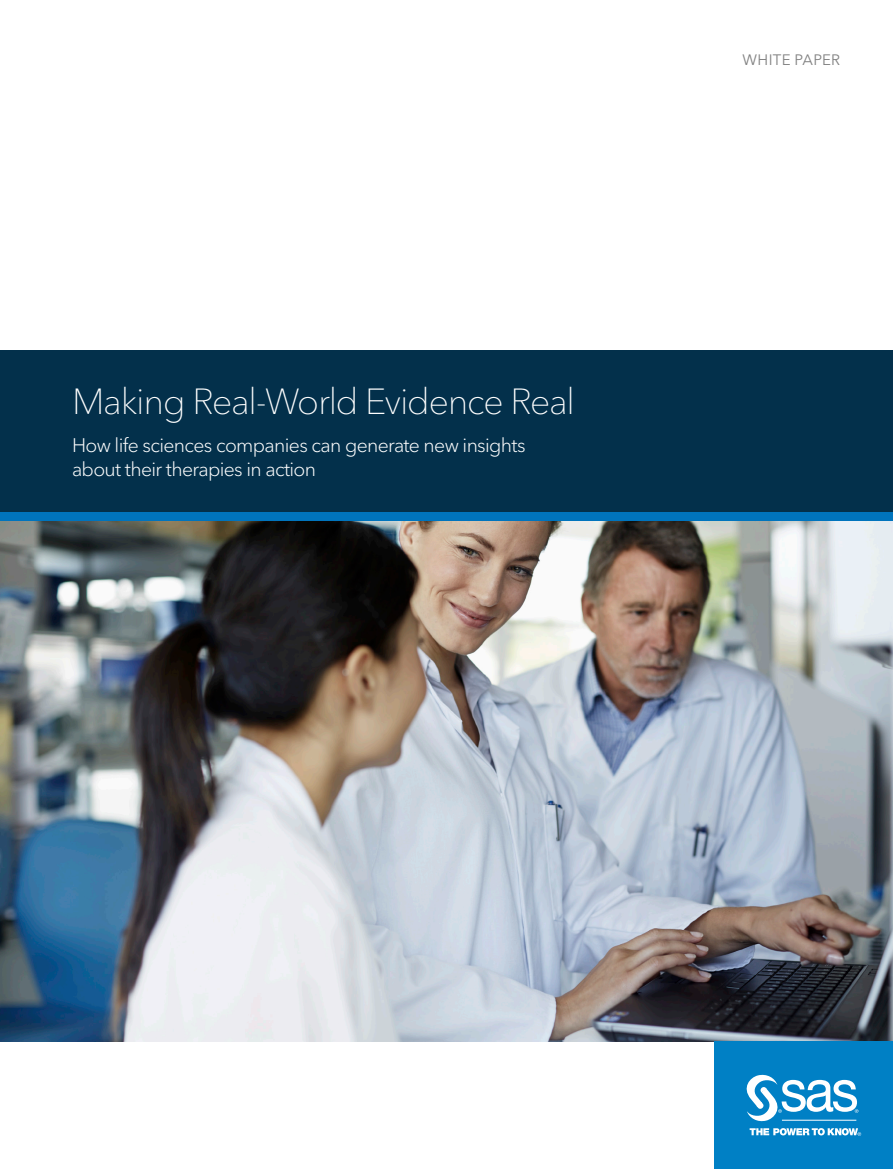
<style>
.page{position:relative;width:893px;height:1170px;background:#fff}
.page>*{position:absolute;margin:0;border:0;box-sizing:border-box;transform-origin:0 0}
.Cover_Title{font:100 36px "Avenir Next W1 G";letter-spacing:-.035em;color:#fff}
.Cover_subhead___kick{font:300 19.5px/24px "Avenir Next W1 G";letter-spacing:-.035em;color:#fff}
.t1{font:15px "Avenir Next W1 G";letter-spacing:.02em;color:#818181}
</style>
<div class="page">
<img style="left:0;top:521px;width:893px;height:520px">
<div style="left:0;top:350px;width:893px;height:162px;background:#03304b"></div>
<div style="left:0;top:512px;width:893px;height:9px;background:#0074bd"></div>
<div style="left:714px;top:1041px;width:179px;height:127px;background:#0080c5"></div>
<svg style="left:746px;top:1074px;width:116px;height:61px"></svg>
<hr style="left:782px;top:1119px;width:74px;height:1px;background:#fff">
<p class="Cover_Title" style="left:72px;top:380px;width:505px">Making Real-World Evidence Real</p>
<p class="Cover_subhead___kick" style="left:72px;top:432px;width:455px">How life sciences companies can generate new insights about their therapies in action</p>
<h1 class="Cover_Title" style="left:73px;top:411px;width:64px">Title</h1>
<p class="t1" style="left:743px;top:51px;width:99px">WHITE PAPER</p>
</div>
